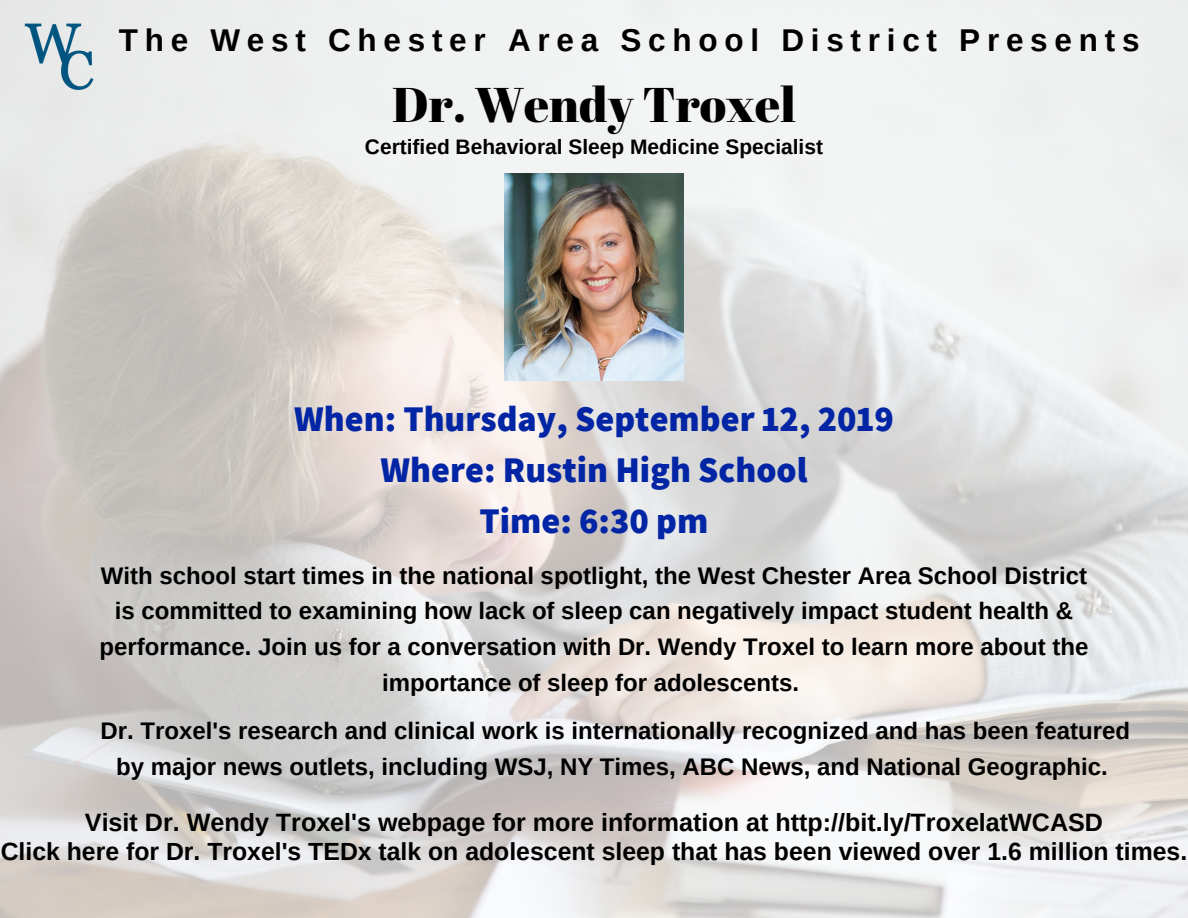
<style>
.page{position:relative;width:1188px;height:918px;background:#fff}
.page>*{position:absolute;margin:0;border:0;box-sizing:border-box;transform-origin:0 0}
.t1{font:48.75px "Abril Fatface";color:#000}
.t2{font:800 36px/51.3px "Assistant";color:#0125a4;text-align:center}
.t3{font:700 31.5px "Arimo";letter-spacing:.215em;color:#000}
.t4{font:700 25.05px "Arimo";color:#000}
.t5{font:700 24.75px "Arimo";color:#000}
.t6{font:700 24px/35.7px "Arimo";color:#000;text-align:center}
.t7{font:700 21px "Arimo";color:#000}
</style>
<div class="page">
<img style="left:0;top:0;width:1188px;height:918px">
<img style="left:25px;top:22px;width:69px;height:69px">
<img style="left:504px;top:174px;width:179px;height:207px">
<h3 class="t3" style="left:119px;top:22px;width:1022px">The West Chester Area School District Presents</h3>
<h1 class="t1" style="left:392px;top:71px;width:405px">Dr. Wendy Troxel</h1>
<p class="t7" style="left:365px;top:135px;width:460px">Certified Behavioral Sleep Medicine Specialist</p>
<h2 class="t2" style="left:294px;top:392px;width:601px">When: Thursday, September 12, 2019<br>Where: Rustin High School<br>Time: 6:30 pm</h2>
<p class="t6" style="left:99px;top:557px;width:991px">With school start times in the national spotlight, the West Chester Area School District is committed to examining how lack of sleep can negatively impact student health &amp; performance. Join us for a conversation with Dr. Wendy Troxel to learn more about the importance of sleep for adolescents.</p>
<p class="t6" style="left:101px;top:713px;width:1031px">Dr. Troxel's research and clinical work is internationally recognized and has been featured by major news outlets, including WSJ, NY Times, ABC News, and National Geographic.</p>
<p class="t4" style="left:85px;top:808px;width:1020px">Visit Dr. Wendy Troxel's webpage for more information at http://bit.ly/TroxelatWCASD</p>
<p class="t5" style="left:1px;top:838px;width:1188px">Click here for Dr. Troxel's TEDx talk on adolescent sleep that has been viewed over 1.6 million times.</p>
</div>
